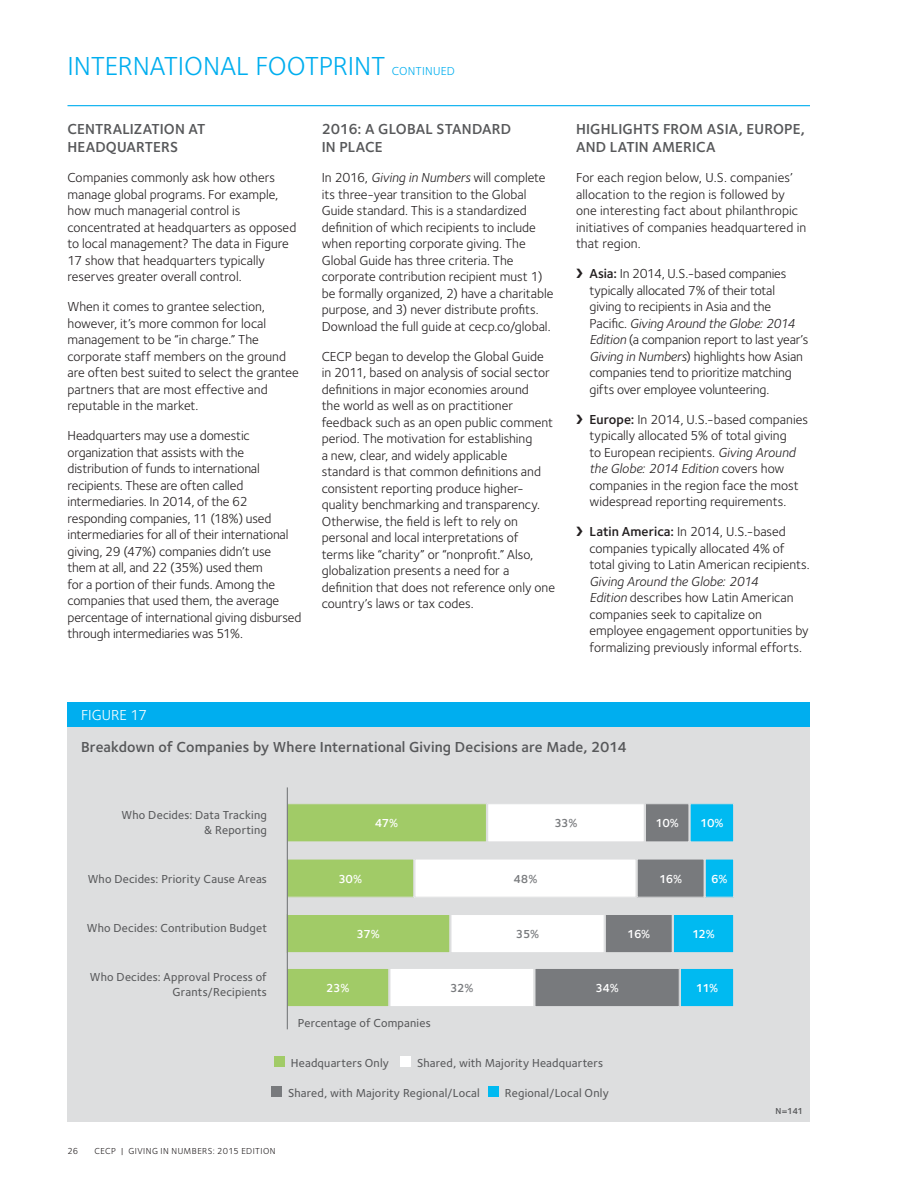
<style>
.page{position:relative;width:918px;height:1188px;background:#fff}
.page>*{position:absolute;margin:0;border:0;box-sizing:border-box;transform-origin:0 0}
.Page_Head_Green_2013{font:27px "Foundry Sterling";letter-spacing:-.005em;color:#00aeef}
.Text_CAP_Head_2013{font:600 15px/18px "Foundry Sterling";letter-spacing:.01em;color:#57585a}
.t1{font:15px "Foundry Sterling";letter-spacing:.005em;color:#fff}
.t2{font:13.5px/16.5px "Foundry Sterling";letter-spacing:-.005em;color:#231f20}
.t3{font:500 12px/15px "Foundry Sterling";letter-spacing:.015em;color:#57585a;text-align:right}
.t4{font:600 12px "Foundry Sterling";letter-spacing:-.055em;color:#fff}
.t5{font:600 12px "Foundry Sterling";letter-spacing:-.045em;color:#787a7d}
.Page_Head_Green_2013-2{font:12px "Foundry Sterling";letter-spacing:.015em;color:#00aeef}
.t6{font:9px "Foundry Sterling";letter-spacing:.055em;color:#231f20}
.Table_n_Value_2013{font:600 9px "Foundry Sterling";color:#57585a}
.s1{font-style:italic}
.s2{font-weight:600}
</style>
<div class="page">
<hr style="left:68px;top:105px;width:742px;height:1px;background:#00aeef">
<div style="left:68px;top:703px;width:742px;height:418px;background:#dddedf"></div>
<div style="left:274px;top:1056px;width:11px;height:11px;background:#a1cb67"></div>
<div style="left:401px;top:1056px;width:10px;height:11px;background:#fff"></div>
<div style="left:271px;top:1086px;width:11px;height:11px;background:#787a7d"></div>
<div style="left:488px;top:1086px;width:11px;height:11px;background:#00baf1"></div>
<div style="left:68px;top:702px;width:742px;height:25px;background:#00aeef"></div>
<div style="left:287px;top:804px;width:200px;height:38px;background:#a1cb67"></div>
<div style="left:286px;top:803px;width:201px;height:39px;border:1px solid #dddedf"></div>
<div style="left:488px;top:804px;width:156px;height:38px;background:#fff"></div>
<div style="left:487px;top:803px;width:158px;height:39px;border:1px solid #dddedf"></div>
<div style="left:451px;top:914px;width:153px;height:39px;background:#fff"></div>
<div style="left:450px;top:914px;width:155px;height:39px;border:1px solid #dddedf"></div>
<div style="left:390px;top:968px;width:144px;height:39px;background:#fff"></div>
<div style="left:389px;top:968px;width:145px;height:39px;border:1px solid #dddedf"></div>
<div style="left:415px;top:859px;width:221px;height:38px;background:#fff"></div>
<div style="left:414px;top:858px;width:223px;height:40px;border:1px solid #dddedf"></div>
<div style="left:645px;top:804px;width:44px;height:38px;background:#787a7d"></div>
<div style="left:645px;top:803px;width:45px;height:39px;border:1px solid #dddedf"></div>
<div style="left:637px;top:859px;width:67px;height:38px;background:#787a7d"></div>
<div style="left:637px;top:858px;width:68px;height:40px;border:1px solid #dddedf"></div>
<div style="left:605px;top:914px;width:67px;height:39px;background:#787a7d"></div>
<div style="left:605px;top:914px;width:68px;height:39px;border:1px solid #dddedf"></div>
<div style="left:535px;top:968px;width:144px;height:39px;background:#787a7d"></div>
<div style="left:534px;top:968px;width:146px;height:39px;border:1px solid #dddedf"></div>
<div style="left:690px;top:804px;width:44px;height:38px;background:#00baf1"></div>
<div style="left:690px;top:803px;width:44px;height:39px;border:1px solid #dddedf"></div>
<div style="left:673px;top:914px;width:61px;height:39px;background:#00baf1"></div>
<div style="left:673px;top:914px;width:61px;height:39px;border:1px solid #dddedf"></div>
<div style="left:680px;top:968px;width:54px;height:39px;background:#00baf1"></div>
<div style="left:680px;top:968px;width:54px;height:39px;border:1px solid #dddedf"></div>
<div style="left:705px;top:859px;width:29px;height:38px;background:#00baf1"></div>
<div style="left:705px;top:858px;width:29px;height:40px;border:1px solid #dddedf"></div>
<div style="left:287px;top:859px;width:127px;height:38px;background:#a1cb67"></div>
<div style="left:286px;top:858px;width:128px;height:40px;border:1px solid #dddedf"></div>
<div style="left:287px;top:914px;width:163px;height:39px;background:#a1cb67"></div>
<div style="left:286px;top:914px;width:164px;height:39px;border:1px solid #dddedf"></div>
<div style="left:287px;top:968px;width:102px;height:39px;background:#a1cb67"></div>
<div style="left:286px;top:968px;width:103px;height:39px;border:1px solid #dddedf"></div>
<hr style="left:287px;top:787px;width:1px;height:242px;background:#787a7d">
<p class="Page_Head_Green_2013" style="left:68px;top:50px;width:319px">INTERNATIONAL FOOTPRINT</p>
<p class="Page_Head_Green_2013-2" style="left:392px;top:64px;width:64px">CONTINUED</p>
<p class="Text_CAP_Head_2013" style="left:68px;top:120px;width:139px">CENTRALIZATION AT<br>HEADQUARTERS</p>
<p class="t2" style="left:68px;top:169px;width:230px">Companies commonly ask how others manage global programs. For example, how much managerial control is concentrated at headquarters as opposed to local management? The data in Figure 17 show that headquarters typically reserves greater overall control.</p>
<p class="t2" style="left:68px;top:298px;width:233px">When it comes to grantee selection, however, it’s more common for local management to be “in charge.” The corporate staff members on the ground are often best suited to select the grantee partners that are most effective and reputable in the market.</p>
<p class="t2" style="left:68px;top:427px;width:236px">Headquarters may use a domestic organization that assists with the distribution of funds to international recipients. These are often called intermediaries. In 2014, of the 62 responding companies, 11 (18%) used intermediaries for all of their international giving, 29 (47%) companies didn’t use them at all, and 22 (35%) used them<br>for a portion of their funds. Among the companies that used them, the average percentage of international giving disbursed through intermediaries was 51%.</p>
<p class="Text_CAP_Head_2013" style="left:322px;top:120px;width:191px">2016: A GLOBAL STANDARD<br>IN PLACE</p>
<p class="t2" style="left:322px;top:169px;width:233px">In 2016, <span class="s1">Giving in Numbers</span> will complete its three-year transition to the Global Guide standard. This is a standardized definition of which recipients to include when reporting corporate giving. The Global Guide has three criteria. The corporate contribution recipient must 1) be formally organized, 2) have a charitable purpose, and 3) never distribute profits.<br>Download the full guide at cecp.co/global.</p>
<p class="t2" style="left:322px;top:348px;width:235px">CECP began to develop the Global Guide in 2011, based on analysis of social sector definitions in major economies around<br>the world as well as on practitioner feedback such as an open public comment period. The motivation for establishing<br>a new, clear, and widely applicable standard is that common definitions and consistent reporting produce higher&shy;quality benchmarking and transparency.<br>Otherwise, the field is left to rely on personal and local interpretations of<br>terms like “charity” or “nonprofit.” Also, globalization presents a need for a definition that does not reference only one country’s laws or tax codes.</p>
<p class="Text_CAP_Head_2013" style="left:576px;top:120px;width:230px">HIGHLIGHTS FROM ASIA, EUROPE,<br>AND LATIN AMERICA</p>
<p class="t2" style="left:576px;top:169px;width:232px">For each region below, U.S. companies’ allocation to the region is followed by one interesting fact about philanthropic initiatives of companies headquartered in that region.</p>
<p class="t2" style="left:590px;top:265px;width:220px"><span class="s2">Asia:</span> In 2014, U.S.-based companies typically allocated 7% of their total giving to recipients in Asia and the Pacific. <span class="s1">Giving Around the Globe: 2014<br>Edition</span> (a companion report to last year’s <span class="s1">Giving in Numbers</span>) highlights how Asian companies tend to prioritize matching gifts over employee volunteering.</p>
<p class="t2" style="left:590px;top:411px;width:220px"><span class="s2">Europe:</span> In 2014, U.S.-based companies typically allocated 5% of total giving<br>to European recipients. <span class="s1">Giving Around the Globe: 2014 Edition</span> covers how companies in the region face the most widespread reporting requirements.</p>
<p class="t2" style="left:590px;top:523px;width:222px"><span class="s2">Latin America:</span> In 2014, U.S.-based companies typically allocated 4% of total giving to Latin American recipients.<br><span class="s1">Giving Around the Globe: 2014<br>Edition</span> describes how Latin American companies seek to capitalize on employee engagement opportunities by formalizing previously informal efforts.</p>
<p class="t1" style="left:81px;top:707px;width:68px">FIGURE 17</p>
<p class="Text_CAP_Head_2013" style="left:81px;top:738px;width:547px">Breakdown of Companies by Where International Giving Decisions are Made, 2014</p>
<p class="t3" style="left:122px;top:808px;width:147px">Who Decides: Data Tracking &amp; Reporting</p>
<p class="t3" style="left:88px;top:871px;width:181px">Who Decides: Priority Cause Areas</p>
<p class="t3" style="left:87px;top:920px;width:182px">Who Decides: Contribution Budget</p>
<p class="t3" style="left:90px;top:969px;width:178px">Who Decides: Approval Process of<br>Grants/Recipients</p>
<p class="t4" style="left:375px;top:816px;width:25px">47%</p>
<p class="t5" style="left:554px;top:816px;width:25px">33%</p>
<p class="t4" style="left:655px;top:816px;width:25px">10%</p>
<p class="t4" style="left:700px;top:816px;width:25px">10%</p>
<p class="t4" style="left:338px;top:872px;width:25px">30%</p>
<p class="t4" style="left:711px;top:872px;width:18px">6%</p>
<p class="t5" style="left:514px;top:872px;width:25px">48%</p>
<p class="t4" style="left:659px;top:872px;width:25px">16%</p>
<p class="t4" style="left:357px;top:927px;width:25px">37%</p>
<p class="t5" style="left:516px;top:927px;width:25px">35%</p>
<p class="t4" style="left:627px;top:927px;width:25px">16%</p>
<p class="t4" style="left:692px;top:927px;width:24px">12%</p>
<p class="t4" style="left:326px;top:981px;width:25px">23%</p>
<p class="t3" style="left:298px;top:1015px;width:134px">Percentage of Companies</p>
<p class="t5" style="left:450px;top:981px;width:25px">32%</p>
<p class="t4" style="left:595px;top:981px;width:25px">34%</p>
<p class="t4" style="left:696px;top:981px;width:24px">11%</p>
<p class="t3" style="left:291px;top:1056px;width:100px">Headquarters Only</p>
<p class="t3" style="left:417px;top:1056px;width:188px">Shared, with Majority Headquarters</p>
<p class="t3" style="left:288px;top:1085px;width:193px">Shared, with Majority Regional/Local</p>
<p class="t3" style="left:505px;top:1085px;width:105px">Regional/Local Only</p>
<p class="t6" style="left:68px;top:1146px;width:12px">26</p>
<p class="t6" style="left:95px;top:1146px;width:183px">CECP | GIVING IN NUMBERS: 2015 EDITION</p>
<p class="Table_n_Value_2013" style="left:776px;top:1106px;width:29px">N=141</p>
</div>
